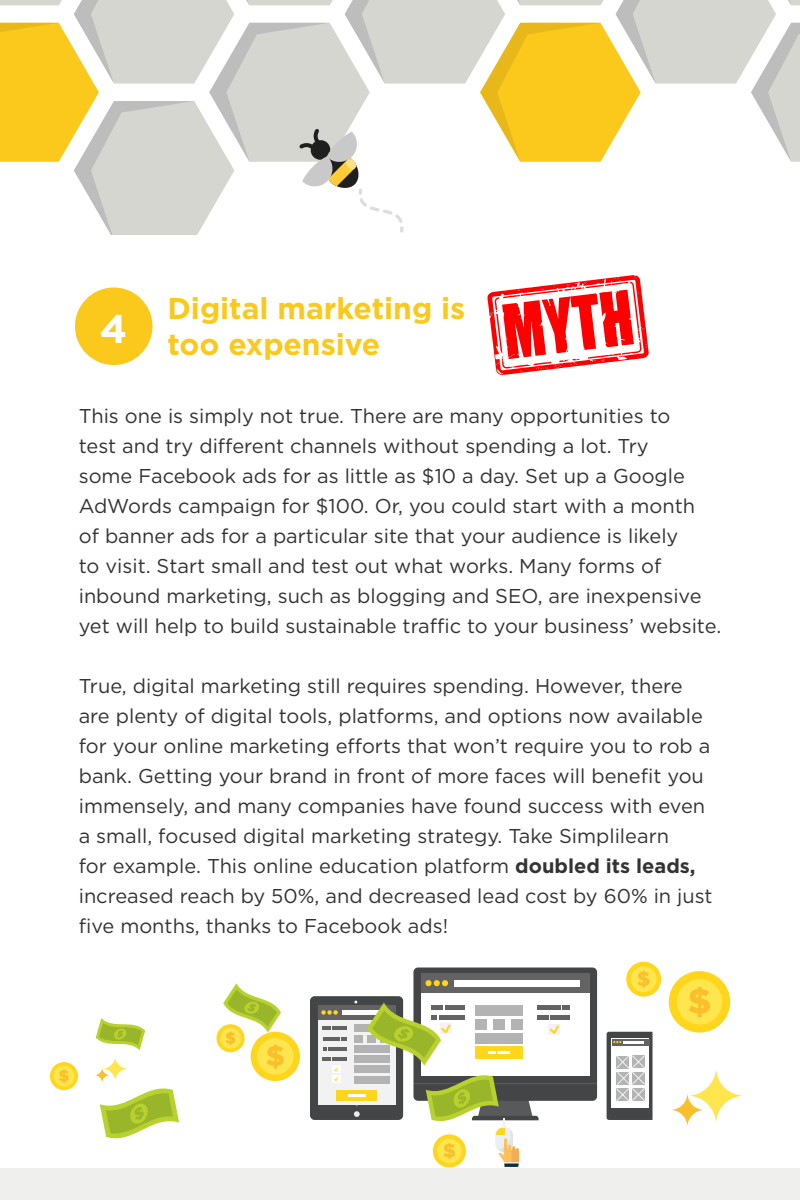
<style>
.page{position:relative;width:800px;height:1200px;background:#fff}
.page>*{position:absolute;margin:0;border:0;box-sizing:border-box;transform-origin:0 0}
.t1{font:700 40px "Gotham";color:#fff}
.t2{font:700 30px "Gotham";color:#fac91c}
.t3{font:20px/30px "Gotham";color:#333}
.s1{font-weight:700}
</style>
<div class="page">
<div style="left:0;top:1168px;width:800px;height:32px;background:#efefed"></div>
<svg style="left:0;top:0;width:800px;height:235px"></svg>
<div style="left:75px;top:288px;width:77px;height:77px;background:#fac91c;border-radius:50%"></div>
<svg style="left:607px;top:1032px;width:46px;height:88px"></svg>
<hr style="left:624px;top:1041px;width:20px;height:2px;background:#fff">
<div style="left:217px;top:1024px;width:28px;height:28px;background:#ffd61c;border-radius:50%"></div>
<div style="left:220px;top:1028px;width:21px;height:21px;background:#ffe64f;border-radius:50%"></div>
<svg style="left:50px;top:1062px;width:28px;height:28px"></svg>
<div style="left:54px;top:1066px;width:20px;height:20px;background:#ffe64f;border-radius:50%"></div>
<svg style="left:59px;top:1069px;width:10px;height:14px"></svg>
<svg style="left:96px;top:1018px;width:49px;height:32px"></svg>
<div style="left:251px;top:1032px;width:49px;height:49px;background:#ffd61c;border-radius:50%"></div>
<div style="left:257px;top:1038px;width:36px;height:37px;background:#ffe64f;border-radius:50%"></div>
<svg style="left:310px;top:968px;width:287px;height:199px"></svg>
<svg style="left:102px;top:1056px;width:26px;height:26px"></svg>
<svg style="left:94px;top:1067px;width:16px;height:16px"></svg>
<svg style="left:100px;top:1082px;width:79px;height:57px"></svg>
<svg style="left:223px;top:983px;width:61px;height:86px"></svg>
<div style="left:626px;top:962px;width:35px;height:35px;background:#ffd61c;border-radius:50%"></div>
<div style="left:631px;top:966px;width:26px;height:26px;background:#ffe64f;border-radius:50%"></div>
<svg style="left:637px;top:971px;width:13px;height:17px"></svg>
<div style="left:669px;top:971px;width:61px;height:62px;background:#ffd61c;border-radius:50%"></div>
<div style="left:677px;top:979px;width:45px;height:45px;background:#ffe64f;border-radius:50%"></div>
<svg style="left:689px;top:987px;width:21px;height:30px"></svg>
<svg style="left:687px;top:1067px;width:57px;height:57px"></svg>
<svg style="left:670px;top:1093px;width:35px;height:34px"></svg>
<svg style="left:487px;top:275px;width:162px;height:100px"></svg>
<p class="t1" style="left:100px;top:306px;width:29px">4</p>
<p class="t2" style="left:168px;top:291px;width:299px">Digital marketing is</p>
<p class="t2" style="left:168px;top:327px;width:214px">too expensive</p>
<p class="t3" style="left:79px;top:401px;width:644px">This one is simply not true. There are many opportunities to<br>test and try different channels without spending a lot. Try<br>some Facebook ads for as little as $10 a day. Set up a Google AdWords campaign for $100. Or, you could start with a month<br>of banner ads for a particular site that your audience is likely<br>to visit. Start small and test out what works. Many forms of inbound marketing, such as blogging and SEO, are inexpensive yet will help to build sustainable traffic to your business’ website.</p>
<p class="t3" style="left:79px;top:671px;width:635px">True, digital marketing still requires spending. However, there are plenty of digital tools, platforms, and options now available for your online marketing efforts that won’t require you to rob a bank. Getting your brand in front of more faces will benefit you immensely, and many companies have found success with even a small, focused digital marketing strategy. Take Simplilearn<br>for example. This online education platform <span class="s1">doubled its leads, </span>increased reach by 50%, and decreased lead cost by 60% in just five months, thanks to Facebook ads!</p>
</div>
